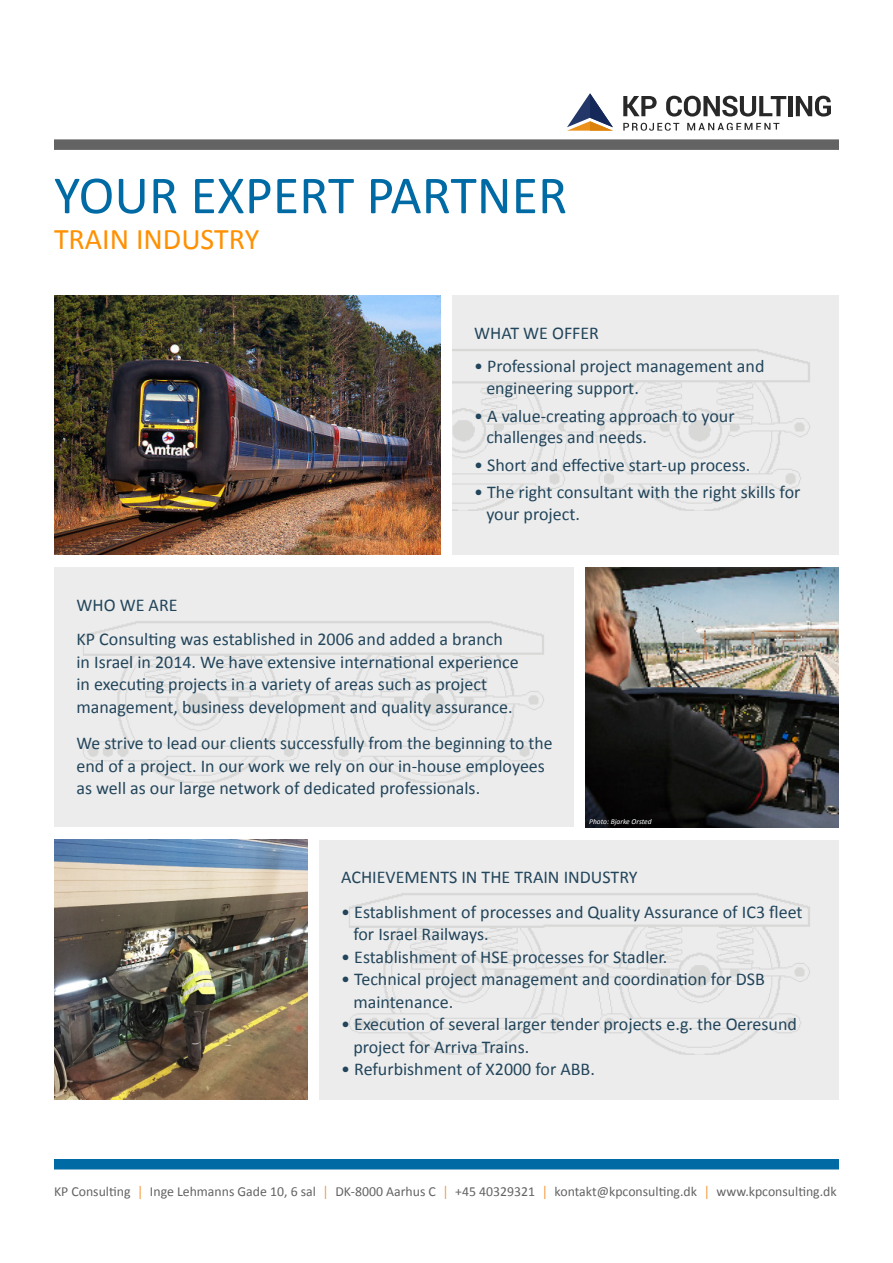
<style>
.page{position:relative;width:893px;height:1263px;background:#fff}
.page>*{position:absolute;margin:0;border:0;box-sizing:border-box;transform-origin:0 0}
.t1{font:54px "Calibri";color:#006aa5}
.t2{font:30px "Calibri";color:#ff9000}
.t3{font:18px/22.5px "Calibri";color:#22455b}
.t4{font:13.8px "Calibri";color:#646363}
.t5{font:italic 7.5px "Calibri";color:#fff}
.s1{color:#f6902c}
</style>
<div class="page">
<svg style="left:453px;top:296px;width:386px;height:259px;background:#eaeaea"></svg>
<svg style="left:54px;top:568px;width:519px;height:259px;background:#eaeaea"></svg>
<svg style="left:320px;top:840px;width:519px;height:259px;background:#eaeaea"></svg>
<img style="left:54px;top:296px;width:386px;height:259px">
<img style="left:586px;top:568px;width:253px;height:259px">
<img style="left:54px;top:840px;width:253px;height:259px">
<div style="left:54px;top:139px;width:785px;height:11px;background:#646363"></div>
<div style="left:54px;top:1159px;width:785px;height:10px;background:#006aa5"></div>
<svg style="left:623px;top:123px;width:56px;height:8px"></svg>
<svg style="left:687px;top:123px;width:92px;height:8px"></svg>
<svg style="left:623px;top:96px;width:34px;height:20px"></svg>
<svg style="left:666px;top:96px;width:120px;height:21px"></svg>
<hr style="left:788px;top:96px;width:4px;height:20px;background:#282828">
<svg style="left:796px;top:96px;width:35px;height:21px"></svg>
<svg style="left:567px;top:93px;width:46px;height:38px"></svg>
<p class="t1" style="left:54px;top:161px;width:515px">YOUR EXPERT PARTNER</p>
<p class="t2" style="left:54px;top:220px;width:207px">TRAIN INDUSTRY</p>
<p class="t3" style="left:474px;top:322px;width:126px">WHAT WE OFFER</p>
<p class="t3" style="left:486px;top:356px;width:280px;line-height:21.6px;text-indent:-12px">• Professional project management and engineering support.</p>
<p class="t3" style="left:474px;top:404px;width:262px">• A value-creating approach to your</p>
<p class="t3" style="left:486px;top:426px;width:162px">challenges and needs.</p>
<p class="t3" style="left:474px;top:454px;width:278px">• Short and effective start-up process.</p>
<p class="t3" style="left:486px;top:482px;width:316px;line-height:21.6px;text-indent:-12px">• The right consultant with the right skills for your project.</p>
<p class="t3" style="left:77px;top:594px;width:103px">WHO WE ARE</p>
<p class="t3" style="left:77px;top:628px;width:444px">KP Consulting was established in 2006 and added a branch in Israel in 2014. We have extensive international experience in executing projects in a variety of areas such as project management, business development and quality assurance.</p>
<p class="t3" style="left:77px;top:732px;width:477px">We strive to lead our clients successfully from the beginning to the end of a project. In our work we rely on our in-house employees as well as our large network of dedicated professionals.</p>
<p class="t5" style="left:589px;top:816px;width:64px">Photo: Bjarke Orsted</p>
<p class="t3" style="left:341px;top:866px;width:298px">ACHIEVEMENTS IN THE TRAIN INDUSTRY</p>
<p class="t3" style="left:353px;top:900px;width:451px;text-indent:-12px">• Establishment of processes and Quality Assurance of IC3 fleet for Israel Railways.</p>
<p class="t3" style="left:341px;top:945px;width:328px">• Establishment of HSE processes for Stadler.</p>
<p class="t3" style="left:353px;top:968px;width:413px;text-indent:-12px">• Technical project management and coordination for DSB maintenance.</p>
<p class="t3" style="left:353px;top:1013px;width:445px;text-indent:-12px">• Execution of several larger tender projects e.g. the Oeresund project for Arriva Trains.</p>
<p class="t3" style="left:341px;top:1058px;width:255px">• Refurbishment of X2000 for ABB.</p>
<p class="t4" style="left:54px;top:1182px;width:784px">KP Consulting <span class="s1">│</span> Inge Lehmanns Gade 10, 6 sal <span class="s1">│</span> DK-8000 Aarhus C <span class="s1">│</span> +45 40329321 <span class="s1">│</span> kontakt@kpconsulting.dk <span class="s1">│</span> www.kpconsulting.dk</p>
</div>
